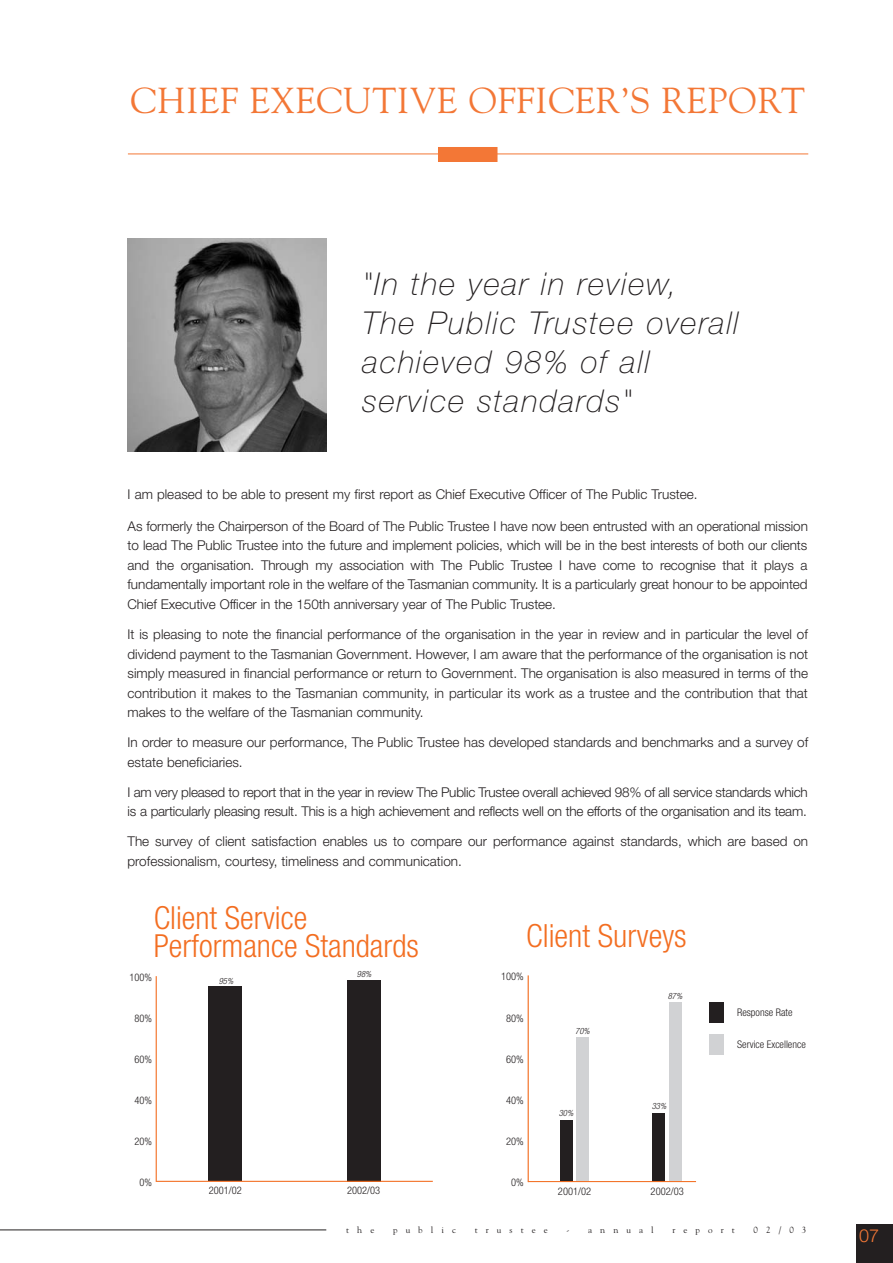
<style>
.page{position:relative;width:893px;height:1263px;background:#fff}
.page>*{position:absolute;margin:0;border:0;box-sizing:border-box;transform-origin:0 0}
.t1{font:36px "Goudy";letter-spacing:.025em;color:#f37736}
.t2{font:300 condensed 31.95px "Helvetica Neue";color:#f36e21}
.t3{font:300 condensed 31.8px/28.2px "Helvetica Neue";color:#f36e21}
.t4{font:italic 100 31.5px/39px "Helvetica Neue";letter-spacing:.055em;color:#231f20}
.t5{font:300 18px "Helvetica Neue";color:#f37736}
.t6{font:300 13.5px/19.5px "Helvetica Neue";color:#231f20}
.t7{font:300 condensed 10.5px "Helvetica Neue";color:#231f20}
.t8{font:9px "Goudy";letter-spacing:.9em;color:#231f20}
.t9{font:italic 300 condensed 8.7px "Helvetica Neue";color:#231f20}
.t10{font:italic 300 condensed 8.55px "Helvetica Neue";color:#231f20}
</style>
<div class="page">
<hr style="left:128px;top:154px;width:680px;height:1px;background:#f37736">
<div style="left:438px;top:147px;width:59px;height:15px;background:#f37736"></div>
<img style="left:128px;top:238px;width:199px;height:213px">
<div style="left:209px;top:986px;width:33px;height:195px;background:#231f20"></div>
<div style="left:347px;top:980px;width:33px;height:201px;background:#231f20"></div>
<hr style="left:156px;top:1181px;width:277px;height:1px;background:#f36e21">
<hr style="left:156px;top:976px;width:1px;height:206px;background:#f36e21">
<div style="left:856px;top:1225px;width:37px;height:38px;background:#231f20"></div>
<hr style="left:528px;top:975px;width:1px;height:207px;background:#f36e21">
<div style="left:560px;top:1120px;width:13px;height:61px;background:#231f20"></div>
<div style="left:652px;top:1113px;width:13px;height:68px;background:#231f20"></div>
<div style="left:576px;top:1037px;width:13px;height:144px;background:#d1d2d4"></div>
<div style="left:668px;top:1002px;width:13px;height:179px;background:#d1d2d4"></div>
<div style="left:709px;top:1002px;width:14px;height:21px;background:#231f20"></div>
<div style="left:709px;top:1035px;width:14px;height:20px;background:#d1d2d4"></div>
<hr style="left:528px;top:1181px;width:168px;height:1px;background:#f36e21">
<hr style="left:0;top:1229px;width:326px;height:1px;background:#231f20">
<h1 class="t1" style="left:131px;top:79px;width:676px">CHIEF EXECUTIVE OFFICER’S REPORT</h1>
<h3 class="t4" style="left:362px;top:267px;width:378px">"In the year in review,<br>The Public Trustee overall achieved 98% of all service standards"</h3>
<p class="t6" style="left:128px;top:485px;width:571px">I am pleased to be able to present my first report as Chief Executive Officer of The Public Trustee.</p>
<p class="t6" style="left:128px;top:518px;width:682px;text-align:justify">As formerly the Chairperson of the Board of The Public Trustee I have now been entrusted with an operational mission to lead The Public Trustee into the future and implement policies, which will be in the best interests of both our clients and the organisation. Through my association with The Public Trustee I have come to recognise that it plays a fundamentally important role in the welfare of the Tasmanian community. It is a particularly great honour to be appointed Chief Executive Officer in the 150th anniversary year of The Public Trustee.</p>
<p class="t6" style="left:128px;top:626px;width:682px;text-align:justify">It is pleasing to note the financial performance of the organisation in the year in review and in particular the level of dividend payment to the Tasmanian Government. However, I am aware that the performance of the organisation is not simply measured in financial performance or return to Government. The organisation is also measured in terms of the contribution it makes to the Tasmanian community, in particular its work as a trustee and the contribution that that makes to the welfare of the Tasmanian community.</p>
<p class="t6" style="left:128px;top:734px;width:682px">In order to measure our performance, The Public Trustee has developed standards and benchmarks and a survey of estate beneficiaries.</p>
<p class="t6" style="left:128px;top:783px;width:682px">I am very pleased to report that in the year in review The Public Trustee overall achieved 98% of all service standards which is a particularly pleasing result. This is a high achievement and reflects well on the efforts of the organisation and its team.</p>
<p class="t6" style="left:128px;top:833px;width:682px">The survey of client satisfaction enables us to compare our performance against standards, which are based on professionalism, courtesy, timeliness and communication.</p>
<h3 class="t3" style="left:154px;top:906px;width:267px">Client Service<br>Performance Standards</h3>
<p class="t10" style="left:219px;top:978px;width:16px">95%</p>
<p class="t10" style="left:357px;top:971px;width:16px">98%</p>
<p class="t7" style="left:129px;top:973px;width:24px">100%</p>
<h2 class="t2" style="left:526px;top:924px;width:162px">Client Surveys</h2>
<p class="t7" style="left:501px;top:973px;width:24px">100%</p>
<p class="t9" style="left:668px;top:993px;width:16px">87%</p>
<p class="t7" style="left:134px;top:1014px;width:19px">80%</p>
<p class="t7" style="left:506px;top:1014px;width:19px">80%</p>
<p class="t9" style="left:575px;top:1028px;width:16px">70%</p>
<p class="t7" style="left:737px;top:1009px;width:57px">Response Rate</p>
<p class="t7" style="left:737px;top:1040px;width:70px">Service Excellence</p>
<p class="t7" style="left:134px;top:1055px;width:19px">60%</p>
<p class="t7" style="left:506px;top:1055px;width:19px">60%</p>
<p class="t7" style="left:134px;top:1096px;width:19px">40%</p>
<p class="t7" style="left:506px;top:1096px;width:19px">40%</p>
<p class="t9" style="left:559px;top:1110px;width:16px">30%</p>
<p class="t9" style="left:652px;top:1103px;width:16px">33%</p>
<p class="t7" style="left:134px;top:1138px;width:19px">20%</p>
<p class="t7" style="left:506px;top:1138px;width:19px">20%</p>
<p class="t7" style="left:139px;top:1179px;width:14px">0%</p>
<p class="t7" style="left:209px;top:1187px;width:34px">2001/02</p>
<p class="t7" style="left:347px;top:1187px;width:34px">2002/03</p>
<p class="t7" style="left:511px;top:1179px;width:14px">0%</p>
<p class="t7" style="left:558px;top:1187px;width:35px">2001/02</p>
<p class="t7" style="left:651px;top:1187px;width:35px">2002/03</p>
<p class="t8" style="left:346px;top:1224px;width:30px">the</p>
<p class="t8" style="left:393px;top:1224px;width:64px">public</p>
<p class="t8" style="left:475px;top:1224px;width:75px">trustee</p>
<p class="t8" style="left:566px;top:1224px;width:89px">- annual</p>
<p class="t8" style="left:672px;top:1224px;width:64px">report</p>
<p class="t8" style="left:753px;top:1224px;width:54px">02/03</p>
<h3 class="t5" style="left:859px;top:1229px;width:22px">07</h3>
</div>
